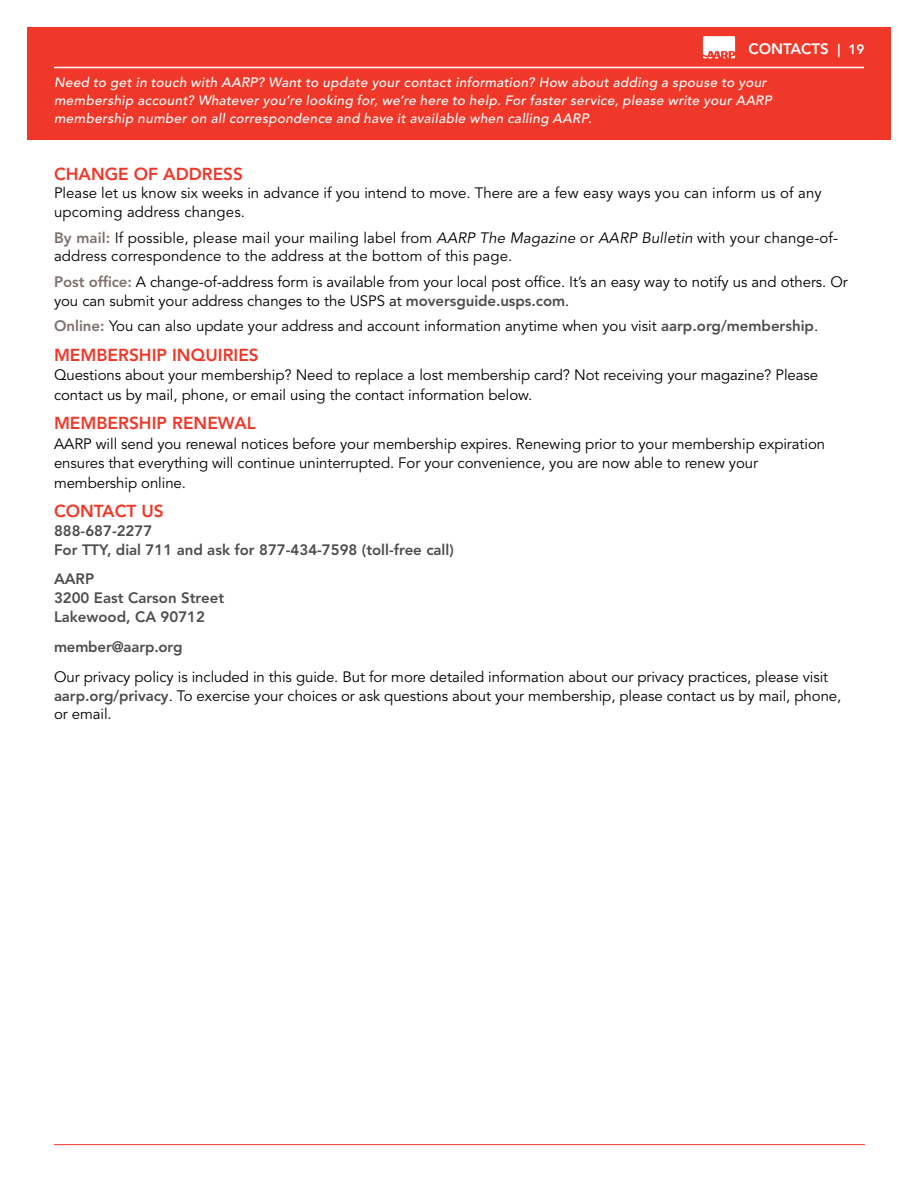
<style>
.page{position:relative;width:918px;height:1188px;background:#fff}
.page>*{position:absolute;margin:0;border:0;box-sizing:border-box;transform-origin:0 0}
.t1{font:800 17.25px "Avenir LT Std";color:#ef3829}
.t2{font:15px/18.8px "Avenir LT Std";letter-spacing:-.005em;color:#000}
.t3{font:800 15px/18.8px "Avenir LT Std";color:#4d4d4f}
.t4{font:800 15px "Avenir LT Std";color:#fff}
.t5{font:italic 500 13.5px/18px "Avenir LT Std";letter-spacing:.025em;color:#fff}
.s1{font-size:13.5px}
.s2{font-weight:800;color:#7d706d}
.s3{font-style:italic}
.s4{font-weight:800;color:#4d4d4f}
</style>
<div class="page">
<hr style="left:54px;top:1144px;width:811px;height:1px;background:#ef3829">
<div style="left:27px;top:27px;width:864px;height:113px;background:#ef3829"></div>
<svg style="left:703px;top:36px;width:32px;height:22px"></svg>
<hr style="left:54px;top:67px;width:810px;height:1px;background:#fff">
<p class="t4" style="left:748px;top:40px;width:118px">CONTACTS <span class="s1">| 19</span></p>
<p class="t5" style="left:54px;top:74px;width:719px">Need to get in touch with AARP? Want to update your contact information? How about adding a spouse to your membership account? Whatever you’re looking for, we’re here to help. For faster service, please write your AARP membership number on all correspondence and have it available when calling AARP.</p>
<p class="t1" style="left:54px;top:164px;width:191px">CHANGE OF ADDRESS</p>
<p class="t2" style="left:54px;top:184px;width:769px">Please let us know six weeks in advance if you intend to move. There are a few easy ways you can inform us of any upcoming address changes.</p>
<p class="t2" style="left:54px;top:229px;width:786px"><span class="s2">By mail:</span> If possible, please mail your mailing label from <span class="s3">AARP The Magazine</span> or <span class="s3">AARP Bulletin</span> with your change-of&shy;address correspondence to the address at the bottom of this page.</p>
<p class="t2" style="left:54px;top:273px;width:795px"><span class="s2">Post office:</span> A change-of-address form is available from your local post office. It’s an easy way to notify us and others. Or you can submit your address changes to the USPS at <span class="s4">moversguide.usps.com</span>.</p>
<p class="t2" style="left:54px;top:317px;width:766px"><span class="s2">Online:</span> You can also update your address and account information anytime when you visit <span class="s4">aarp.org/membership</span>.</p>
<p class="t1" style="left:54px;top:345px;width:206px">MEMBERSHIP INQUIRIES</p>
<p class="t2" style="left:54px;top:366px;width:766px;line-height:19.5px">Questions about your membership? Need to replace a lost membership card? Not receiving your magazine? Please contact us by mail, phone, or email using the contact information below.</p>
<p class="t1" style="left:54px;top:413px;width:203px">MEMBERSHIP RENEWAL</p>
<p class="t2" style="left:54px;top:434px;width:773px;line-height:19.5px">AARP will send you renewal notices before your membership expires. Renewing prior to your membership expiration ensures that everything will continue uninterrupted. For your convenience, you are now able to renew your membership online.</p>
<p class="t1" style="left:54px;top:501px;width:111px">CONTACT US</p>
<p class="t3" style="left:54px;top:522px;width:401px">888-687-2277<br>For TTY, dial 711 and ask for 877-434-7598 (toll-free call)</p>
<p class="t3" style="left:54px;top:570px;width:172px">AARP<br>3200 East Carson Street<br>Lakewood, CA 90712</p>
<p class="t3" style="left:54px;top:638px;width:130px">member@aarp.org</p>
<p class="t2" style="left:54px;top:668px;width:789px">Our privacy policy is included in this guide. But for more detailed information about our privacy practices, please visit <span class="s4">aarp.org/privacy</span>. To exercise your choices or ask questions about your membership, please contact us by mail, phone, or email.</p>
</div>
